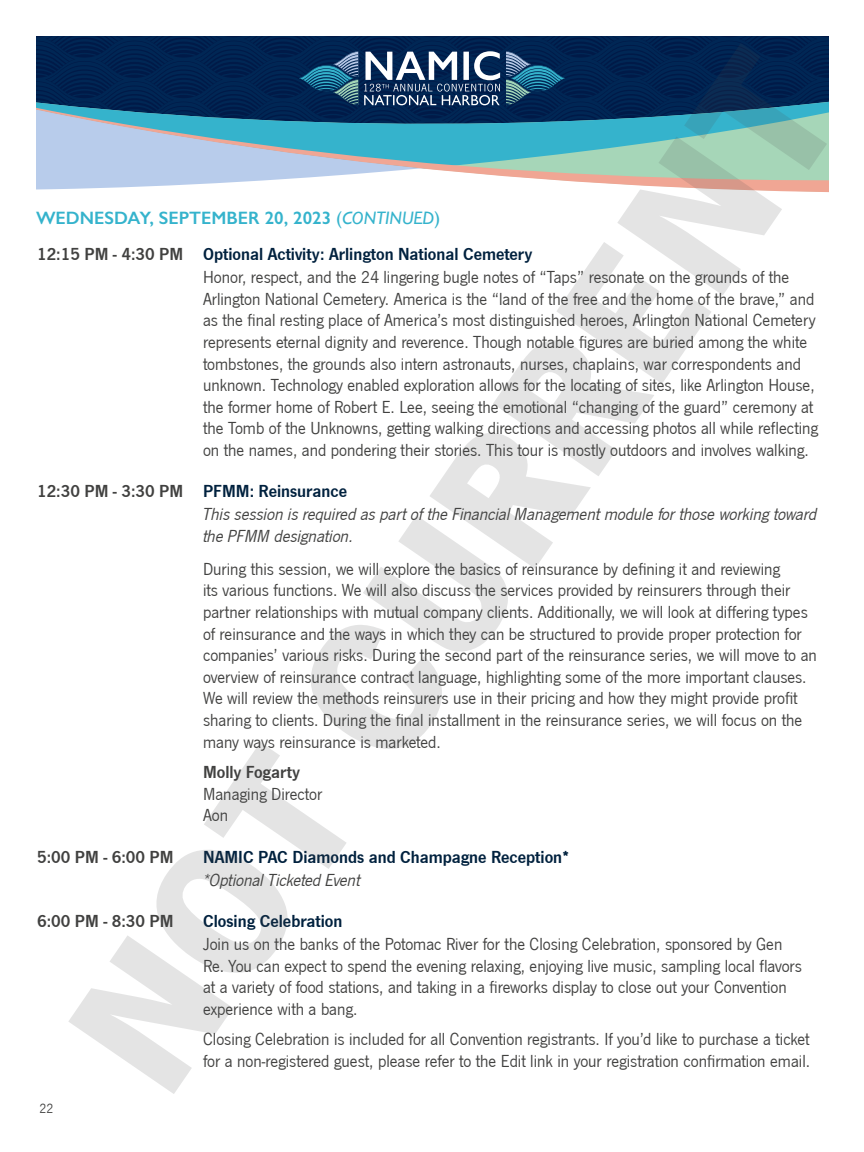
<style>
.page{position:relative;width:864px;height:1152px;background:#fff}
.page>*{position:absolute;margin:0;border:0;box-sizing:border-box;transform-origin:0 0}
.t1{font:700 192.2px "News Got";color:#4b4c4d}
.Paragraph_Style_1{font:18px/21.6px "News Got";color:#414140}
.Paragraph_Style_1-2{font:italic 18px/21.6px "News Got";color:#414140}
.Paragraph_Style_1-3{font:18px "News Got Dem";color:#00213e}
.t2{font:18px "News Got Dem";color:#414140}
.t3{font:600 18px "Gill Sans";color:#35b3cc}
.t4{font:14px "News Got";color:#414140}
.s1{font-weight:400}
.s2{font-weight:400;font-style:italic}
.s3{font-family:"News Got Dem"}
</style>
<div class="page">
<svg style="left:36px;top:36px;width:792px;height:13px;background:#002250"></svg>
<hr style="left:36px;top:49px;width:792px;height:3px;background:#002250">
<svg style="left:36px;top:52px;width:792px;height:141px;background:#5a849c"></svg>
<h1 class="t1" style="left:17px;top:999px;width:1202px;rotate:-55deg">NOT CURRENT</h1>
<p class="t3" style="left:36px;top:207px;width:406px">WEDNESDAY, SEPTEMBER 20, 2023 <span class="s1">(</span><span class="s2">CONTINUED</span><span class="s1">)</span></p>
<p class="t2" style="left:37px;top:244px;width:148px">12:15 PM - 4:30 PM</p>
<p class="Paragraph_Style_1-3" style="left:203px;top:244px;width:331px">Optional Activity: Arlington National Cemetery</p>
<p class="Paragraph_Style_1" style="left:203px;top:267px;width:617px">Honor, respect, and the 24 lingering bugle notes of “Taps” resonate on the grounds of the Arlington National Cemetery. America is the “land of the free and the home of the brave,” and as the final resting place of America’s most distinguished heroes, Arlington National Cemetery represents eternal dignity and reverence. Though notable figures are buried among the white tombstones, the grounds also intern astronauts, nurses, chaplains, war correspondents and unknown. Technology enabled exploration allows for the locating of sites, like Arlington House, the former home of Robert E. Lee, seeing the emotional “changing of the guard” ceremony at the Tomb of the Unknowns, getting walking directions and accessing photos all while reflecting on the names, and pondering their stories. This tour is mostly outdoors and involves walking.</p>
<p class="t2" style="left:37px;top:481px;width:148px">12:30 PM - 3:30 PM</p>
<p class="Paragraph_Style_1-3" style="left:203px;top:481px;width:146px">PFMM: Reinsurance</p>
<p class="Paragraph_Style_1-2" style="left:203px;top:504px;width:615px">This session is required as part of the Financial Management module for those working toward the PFMM designation.</p>
<p class="Paragraph_Style_1" style="left:203px;top:558px;width:615px">During this session, we will explore the basics of reinsurance by defining it and reviewing<br>its various functions. We will also discuss the services provided by reinsurers through their partner relationships with mutual company clients. Additionally, we will look at differing types of reinsurance and the ways in which they can be structured to provide proper protection for companies’ various risks. During the second part of the reinsurance series, we will move to an overview of reinsurance contract language, highlighting some of the more important clauses.<br>We will review the methods reinsurers use in their pricing and how they might provide profit sharing to clients. During the final installment in the reinsurance series, we will focus on the many ways reinsurance is marketed.</p>
<p class="Paragraph_Style_1" style="left:203px;top:762px;width:121px"><span class="s3">Molly Fogarty<br></span>Managing Director<br>Aon</p>
<p class="t2" style="left:37px;top:846px;width:138px">5:00 PM - 6:00 PM</p>
<p class="Paragraph_Style_1-3" style="left:203px;top:846px;width:368px">NAMIC PAC Diamonds and Champagne Reception*</p>
<p class="Paragraph_Style_1-2" style="left:203px;top:869px;width:159px">*Optional Ticketed Event</p>
<p class="t2" style="left:37px;top:910px;width:138px">6:00 PM - 8:30 PM</p>
<p class="Paragraph_Style_1-3" style="left:203px;top:910px;width:141px">Closing Celebration</p>
<p class="Paragraph_Style_1" style="left:203px;top:934px;width:600px">Join us on the banks of the Potomac River for the Closing Celebration, sponsored by Gen Re. You can expect to spend the evening relaxing, enjoying live music, sampling local flavors at a variety of food stations, and taking in a fireworks display to close out your Convention experience with a bang.</p>
<p class="Paragraph_Style_1" style="left:203px;top:1029px;width:608px">Closing Celebration is included for all Convention registrants. If you’d like to purchase a ticket</p>
<p class="Paragraph_Style_1" style="left:203px;top:1051px;width:609px">for a non-registered guest, please refer to the Edit link in your registration confirmation email.</p>
<p class="t4" style="left:40px;top:1101px;width:15px">22</p>
</div>
